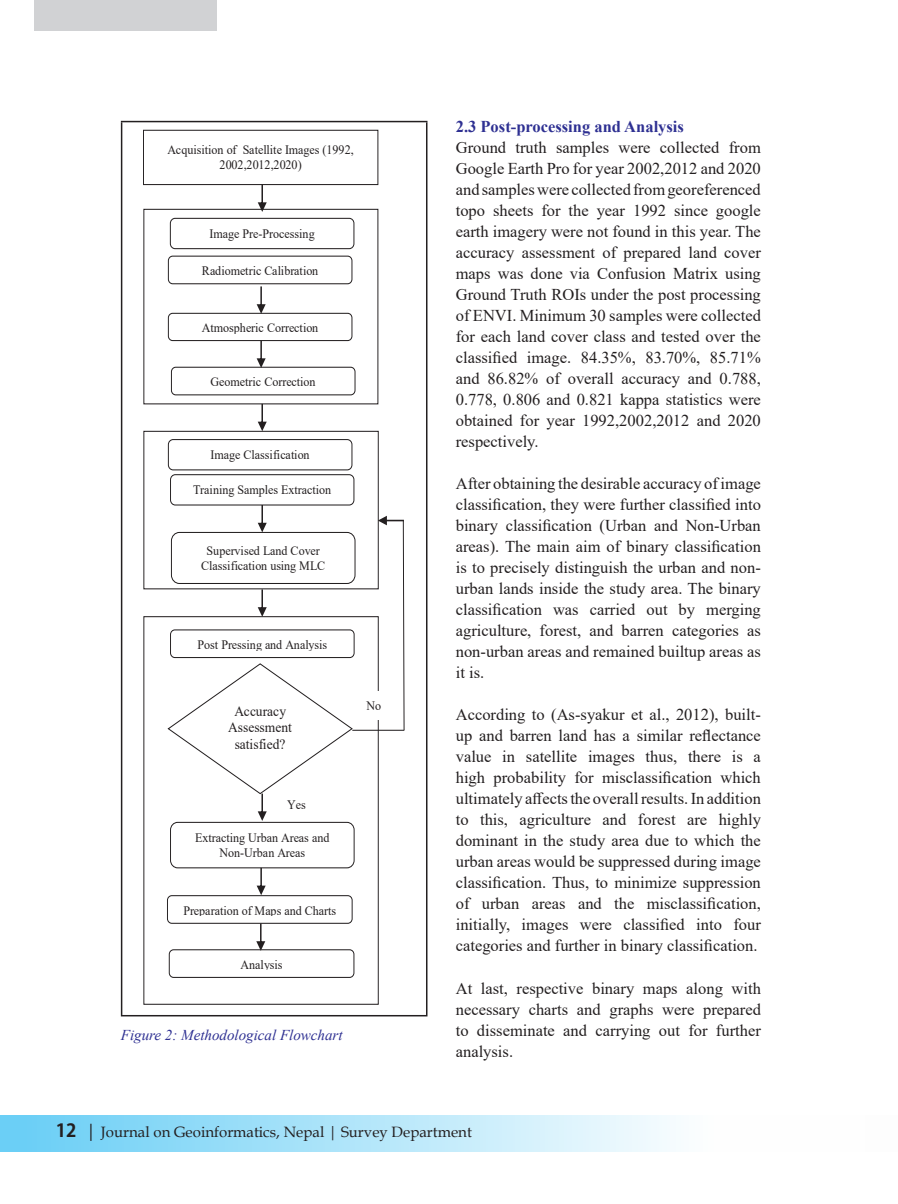
<style>
.page{position:relative;width:898px;height:1204px;background:#fff}
.page>*{position:absolute;margin:0;border:0;box-sizing:border-box;transform-origin:0 0}
.t1{font:16.5px/21px "Times New Roman";color:#231f20;text-align:justify}
.t2{font:700 16.5px "Times New Roman";color:#2e3092}
.t3{font:15px "Book Antiqua";color:#231f20}
.t4{font:italic 15px "Times New Roman";color:#2e3092}
.t5{font:14.4px/16.6px "Times New Roman";color:#231f20;text-align:center;scale:.94 1}
.t6{font:12.9px/15.3px "Times New Roman";letter-spacing:-.005em;color:#231f20;text-align:center;scale:.94 1}
.s1{font-family:"Koz Go Pr 6 N";font-weight:700;font-size:18px}
.s2{font-size:18px}
</style>
<div class="page">
<div style="left:0;top:1114px;width:897px;height:37px;background:linear-gradient(to right,#6bcff6,#fff)"></div>
<div style="left:865px;top:1114px;width:32px;height:37px;background:#fdfdfd"></div>
<div style="left:35px;top:0;width:182px;height:31px;background:#d1d2d4"></div>
<hr style="left:121px;top:121px;width:306px;height:1px;background:#231f20">
<hr style="left:121px;top:122px;width:1px;height:892px;background:#231f20">
<hr style="left:426px;top:122px;width:1px;height:892px;background:#231f20">
<hr style="left:121px;top:1014px;width:306px;height:2px;background:#231f20">
<svg style="left:378px;top:515px;width:26px;height:216px"></svg>
<hr style="left:352px;top:729px;width:52px;height:1px;background:#231f20">
<div style="left:170px;top:629px;width:184px;height:29px;background:#fff;border:1px solid #231f20;border-radius:4px"></div>
<div style="left:170px;top:822px;width:184px;height:46px;background:#fff;border:1px solid #231f20;border-radius:7px"></div>
<div style="left:167px;top:895px;width:185px;height:28px;background:#fff;border:1px solid #231f20;border-radius:4px"></div>
<div style="left:169px;top:949px;width:185px;height:28px;background:#fff;border:1px solid #231f20;border-radius:4px"></div>
<svg style="left:167px;top:663px;width:186px;height:157px"></svg>
<svg style="left:256px;top:867px;width:9px;height:28px"></svg>
<div style="left:143px;top:431px;width:235px;height:158px;border:1px solid #231f20"></div>
<div style="left:168px;top:439px;width:184px;height:31px;background:#fff;border:1px solid #231f20;border-radius:5px"></div>
<div style="left:170px;top:474px;width:184px;height:31px;background:#fff;border:1px solid #231f20;border-radius:5px"></div>
<div style="left:171px;top:532px;width:184px;height:52px;background:#fff;border:1px solid #231f20;border-radius:8px"></div>
<svg style="left:257px;top:589px;width:9px;height:27px"></svg>
<svg style="left:257px;top:505px;width:9px;height:27px"></svg>
<div style="left:168px;top:256px;width:184px;height:28px;background:#fff;border:1px solid #231f20;border-radius:4px"></div>
<div style="left:171px;top:367px;width:184px;height:28px;background:#fff;border:1px solid #231f20;border-radius:4px"></div>
<div style="left:168px;top:313px;width:184px;height:28px;background:#fff;border:1px solid #231f20;border-radius:4px"></div>
<div style="left:170px;top:218px;width:184px;height:31px;background:#fff;border:1px solid #231f20;border-radius:5px"></div>
<div style="left:143px;top:130px;width:235px;height:55px;border:1px solid #231f20"></div>
<img style="left:144px;top:136px;width:233px;height:42px">
<svg style="left:257px;top:184px;width:9px;height:28px"></svg>
<svg style="left:256px;top:340px;width:9px;height:28px"></svg>
<svg style="left:256px;top:286px;width:9px;height:28px"></svg>
<svg style="left:257px;top:404px;width:9px;height:27px"></svg>
<svg style="left:256px;top:923px;width:9px;height:27px"></svg>
<div style="left:270px;top:789px;width:53px;height:29px;background:#fff"></div>
<div style="left:355px;top:691px;width:40px;height:28px;background:#fff"></div>
<p class="t6" style="left:167px;top:142px;width:199px">Acquisition of Satellite Images (1992,<br>2002,2012,2020)</p>
<p class="t6" style="left:209px;top:225px;width:113px">Image Pre-Processing</p>
<p class="t6" style="left:202px;top:263px;width:125px">Radiometric Calibration</p>
<p class="t6" style="left:202px;top:320px;width:125px">Atmospheric Correction</p>
<p class="t6" style="left:210px;top:374px;width:113px">Geometric Correction</p>
<p class="t6" style="left:210px;top:446px;width:107px">Image Classification</p>
<p class="t6" style="left:193px;top:481px;width:148px">Training Samples Extraction</p>
<p class="t6" style="left:201px;top:542px;width:133px">Supervised Land Cover<br>Classification using MLC</p>
<p class="t6" style="left:197px;top:636px;width:139px">Post Pressing and Analysis</p>
<p class="t5" style="left:228px;top:702px;width:69px">Accuracy<br>Assessment satisfied?</p>
<p class="t6" style="left:287px;top:796px;width:21px">Yes</p>
<p class="t6" style="left:195px;top:830px;width:144px;line-height:14.7px">Extracting Urban Areas and<br>Non-Urban Areas</p>
<p class="t6" style="left:183px;top:902px;width:164px">Preparation of Maps and Charts</p>
<p class="t6" style="left:240px;top:956px;width:46px">Analysis</p>
<p class="t4" style="left:121px;top:1024px;width:223px">Figure 2: Methodological Flowchart</p>
<p class="t6" style="left:366px;top:697px;width:17px">No</p>
<p class="t2" style="left:455px;top:115px;width:229px">2.3 Post-processing and Analysis</p>
<p class="t1" style="left:455px;top:136px;width:306px">Ground truth samples were collected from Google Earth Pro for year 2002,2012 and 2020 and samples were collected from georeferenced topo sheets for the year 1992 since google earth imagery were not found in this year. The accuracy assessment of prepared land cover maps was done via Confusion Matrix using Ground Truth ROIs under the post processing of ENVI. Minimum 30 samples were collected for each land cover class and tested over the classified image. 84.35%, 83.70%, 85.71% and 86.82% of overall accuracy and 0.788, 0.778, 0.806 and 0.821 kappa statistics were obtained for year 1992,2002,2012 and 2020 respectively.</p>
<p class="t1" style="left:455px;top:472px;width:306px">After obtaining the desirable accuracy of image classification, they were further classified into binary classification (Urban and Non-Urban areas). The main aim of binary classification is to precisely distinguish the urban and non&shy;urban lands inside the study area. The binary classification was carried out by merging agriculture, forest, and barren categories as non-urban areas and remained builtup areas as it is.</p>
<p class="t1" style="left:455px;top:703px;width:306px">According to (As-syakur et al., 2012), built&shy;up and barren land has a similar reflectance value in satellite images thus, there is a high probability for misclassification which ultimately affects the overall results. In addition to this, agriculture and forest are highly dominant in the study area due to which the urban areas would be suppressed during image classification. Thus, to minimize suppression of urban areas and the misclassification, initially, images were classified into four categories and further in binary classification.</p>
<p class="t1" style="left:455px;top:976px;width:306px">At last, respective binary maps along with necessary charts and graphs were prepared to disseminate and carrying out for further analysis.</p>
<p class="t3" style="left:56px;top:1121px;width:417px"><span class="s1">12</span> <span class="s2">|</span> Journal on Geoinformatics, Nepal | Survey Department</p>
</div>
